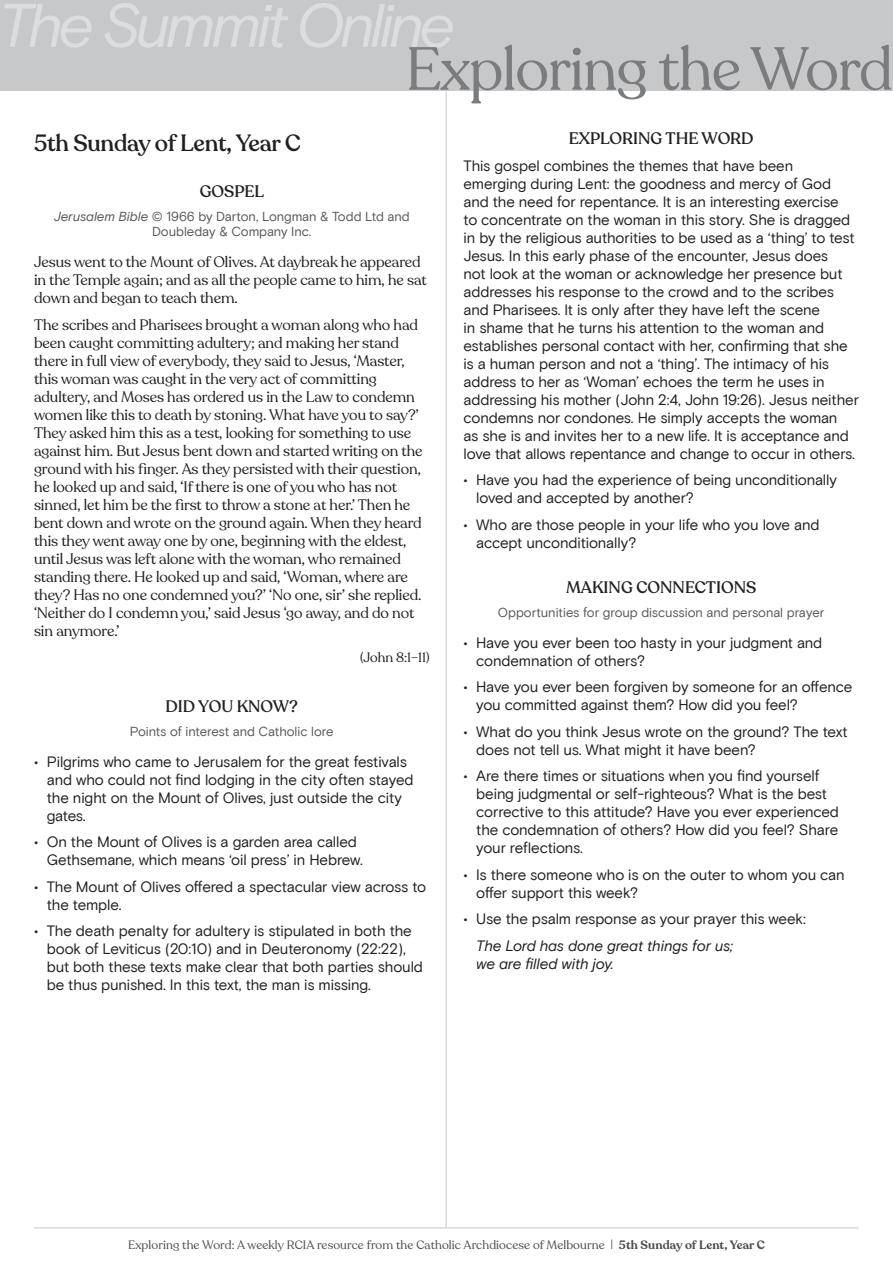
<style>
.page{position:relative;width:893px;height:1263px;background:#fff}
.page>*{position:absolute;margin:0;border:0;box-sizing:border-box;transform-origin:0 0}
.t1{font:italic 61.5px "Basis Grotesque Pro";letter-spacing:-.07em;color:#dcdddf}
.t2{font:60px "Recoleta";letter-spacing:-.02em;color:#7a7c7f}
.resource_head{font:500 23.25px "Recoleta";letter-spacing:-.01em;color:#231f20}
.A_head{font:500 16.5px "Recoleta";color:#231f20}
.bullet_list_1{font:15px/18px "Basis Grotesque Pro";letter-spacing:-.01em;color:#231f20}
.scripture{font:15px/18px "Recoleta";letter-spacing:-.005em;color:#231f20}
.body_text{font:15px/18px "Basis Grotesque Pro";letter-spacing:-.01em;color:#231f20}
.prayer{font:italic 15px/18px "Basis Grotesque Pro";letter-spacing:-.01em;color:#231f20}
.scripture_source{font:13.5px "Recoleta";letter-spacing:-.005em;color:#231f20}
.tagline{font:13.05px/15.6px "Basis Grotesque Pro";letter-spacing:-.005em;color:#57585a;text-align:center}
.t3{font:12px "Recoleta";letter-spacing:.01em;color:#4b4c4d}
.s1{font-style:italic}
.s2{font-weight:600}
</style>
<div class="page">
<div style="left:0;top:0;width:893px;height:90px;background:#c7c8ca"></div>
<hr style="left:446px;top:81px;width:1px;height:1146px;background:#c7c8ca">
<hr style="left:34px;top:1227px;width:825px;height:1px;background:#c7c8ca">
<h1 class="t1" style="left:-2px;top:-11px;width:458px">The Summit Online</h1>
<h2 class="t2" style="left:405px;top:32px;width:489px">Exploring the Word</h2>
<p class="resource_head" style="left:34px;top:128px;width:268px">5th Sunday of Lent, Year C</p>
<p class="A_head" style="left:200px;top:181px;width:66px">GOSPEL</p>
<p class="tagline" style="left:54px;top:209px;width:357px"><span class="s1">Jerusalem Bible</span> © 1966 by Darton, Longman &amp; Todd Ltd and<br>Doubleday &amp; Company Inc.</p>
<p class="scripture" style="left:34px;top:253px;width:394px">Jesus went to the Mount of Olives. At daybreak he appeared in the Temple again; and as all the people came to him, he sat down and began to teach them.</p>
<p class="scripture" style="left:34px;top:316px;width:390px">The scribes and Pharisees brought a woman along who had been caught committing adultery; and making her stand there in full view of everybody, they said to Jesus, ‘Master, this woman was caught in the very act of committing adultery, and Moses has ordered us in the Law to condemn women like this to death by stoning. What have you to say?’ They asked him this as a test, looking for something to use against him. But Jesus bent down and started writing on the ground with his finger. As they persisted with their question, he looked up and said, ‘If there is one of you who has not sinned, let him be the first to throw a stone at her.’ Then he bent down and wrote on the ground again. When they heard this they went away one by one, beginning with the eldest, until Jesus was left alone with the woman, who remained standing there. He looked up and said, ‘Woman, where are they? Has no one condemned you?’ ‘No one, sir’ she replied. ‘Neither do I condemn you,’ said Jesus ‘go away, and do not sin anymore.’</p>
<p class="scripture_source" style="left:360px;top:649px;width:71px">(John 8:1–11)</p>
<p class="A_head" style="left:166px;top:696px;width:134px">DID YOU KNOW?</p>
<p class="tagline" style="left:130px;top:724px;width:205px">Points of interest and Catholic lore</p>
<p class="bullet_list_1" style="left:47px;top:753px;width:368px;text-indent:-13px">• Pilgrims who came to Jerusalem for the great festivals and who could not find lodging in the city often stayed the night on the Mount of Olives, just outside the city gates.</p>
<p class="bullet_list_1" style="left:47px;top:833px;width:318px;text-indent:-13px">• On the Mount of Olives is a garden area called<br>Gethsemane, which means ‘oil press’ in Hebrew.</p>
<p class="bullet_list_1" style="left:47px;top:878px;width:381px;text-indent:-13px">• The Mount of Olives offered a spectacular view across to the temple.</p>
<p class="bullet_list_1" style="left:47px;top:922px;width:378px;text-indent:-13px">• The death penalty for adultery is stipulated in both the book of Leviticus (20:10) and in Deuteronomy (22:22), but both these texts make clear that both parties should be thus punished. In this text, the man is missing.</p>
<p class="A_head" style="left:569px;top:128px;width:186px">EXPLORING THE WORD</p>
<p class="body_text" style="left:463px;top:157px;width:397px">This gospel combines the themes that have been emerging during Lent: the goodness and mercy of God and the need for repentance. It is an interesting exercise<br>to concentrate on the woman in this story. She is dragged in by the religious authorities to be used as a ‘thing’ to test Jesus. In this early phase of the encounter, Jesus does<br>not look at the woman or acknowledge her presence but addresses his response to the crowd and to the scribes and Pharisees. It is only after they have left the scene<br>in shame that he turns his attention to the woman and establishes personal contact with her, confirming that she is a human person and not a ‘thing’. The intimacy of his address to her as ‘Woman’ echoes the term he uses in addressing his mother (John 2:4, John 19:26). Jesus neither condemns nor condones. He simply accepts the woman<br>as she is and invites her to a new life. It is acceptance and love that allows repentance and change to occur in others.</p>
<p class="bullet_list_1" style="left:476px;top:471px;width:362px;text-indent:-13px">• Have you had the experience of being unconditionally loved and accepted by another?</p>
<p class="bullet_list_1" style="left:476px;top:516px;width:345px;text-indent:-13px">• Who are those people in your life who you love and accept unconditionally?</p>
<p class="A_head" style="left:566px;top:577px;width:192px">MAKING CONNECTIONS</p>
<p class="tagline" style="left:498px;top:605px;width:328px">Opportunities for group discussion and personal prayer</p>
<p class="bullet_list_1" style="left:476px;top:634px;width:348px;text-indent:-13px">• Have you ever been too hasty in your judgment and condemnation of others?</p>
<p class="bullet_list_1" style="left:476px;top:678px;width:378px;text-indent:-13px">• Have you ever been forgiven by someone for an offence you committed against them? How did you feel?</p>
<p class="bullet_list_1" style="left:476px;top:723px;width:373px;text-indent:-13px">• What do you think Jesus wrote on the ground? The text does not tell us. What might it have been?</p>
<p class="bullet_list_1" style="left:476px;top:767px;width:364px;text-indent:-13px">• Are there times or situations when you find yourself being judgmental or self-righteous? What is the best corrective to this attitude? Have you ever experienced the condemnation of others? How did you feel? Share your reflections.</p>
<p class="bullet_list_1" style="left:476px;top:866px;width:370px;text-indent:-13px">• Is there someone who is on the outer to whom you can offer support this week?</p>
<p class="bullet_list_1" style="left:463px;top:910px;width:344px">• Use the psalm response as your prayer this week:</p>
<p class="prayer" style="left:476px;top:937px;width:258px">The Lord has done great things for us; we are filled with joy.</p>
<p class="t3" style="left:128px;top:1238px;width:638px">Exploring the Word: A weekly RCIA resource from the Catholic Archdiocese of Melbourne | <span class="s2">5th Sunday of Lent, Year C</span></p>
</div>
